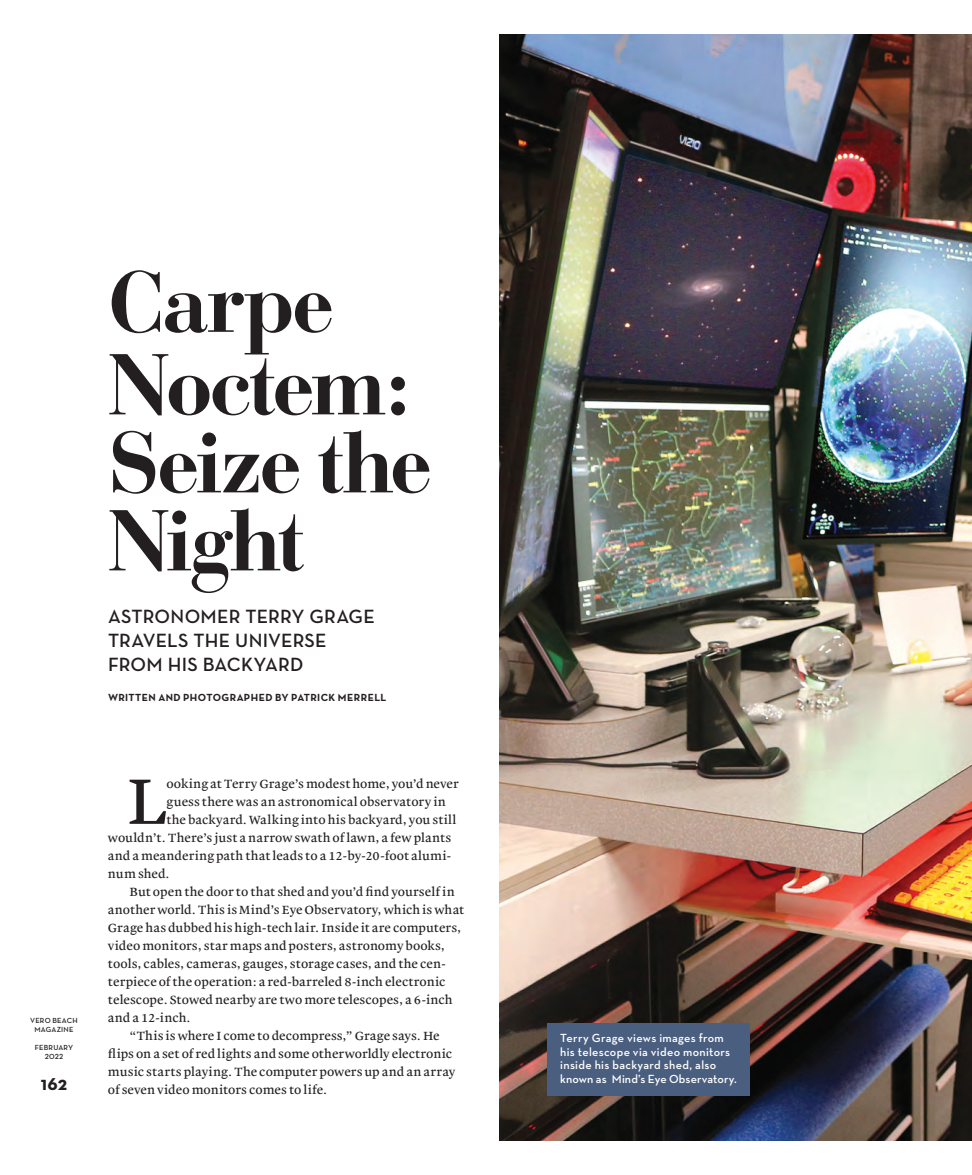
<style>
.page{position:relative;width:972px;height:1175px;background:#fff}
.page>*{position:absolute;margin:0;border:0;box-sizing:border-box;transform-origin:0 0}
._2020_Headline_57pt{font:700 85.5px "Bauer Bodoni";letter-spacing:-.045em;color:#231f20}
._2020_x_Feature_Text{font:64.95px "Malabar LT Pro";color:#231f20}
._2020_Feature_Subhea{font:600 19.5px/24px "Neutraface Text";letter-spacing:.005em;color:#231f20}
._2020_Master_Page_Nu{font:700 19.5px "Neutraface Text";color:#231f20}
._2020_Feature_Text_F{font:12px/18px "Malabar LT Pro";letter-spacing:.005em;color:#231f20}
._2020_x_Feature_Text-2{font:12px "Malabar LT Pro";letter-spacing:.005em;color:#231f20}
._2020_Caption_Black{font:600 12px/13.5px "Neutraface Text";letter-spacing:.025em;color:#fff}
._2020_Byline_FL_blac{font:700 10.5px "Neutraface Text";letter-spacing:.04em;color:#231f20}
._2020_Master_Folio_T{font:600 7.5px "Neutraface Text";letter-spacing:.025em;color:#231f20}
</style>
<div class="page">
<img style="left:500px;top:34px;width:472px;height:1106px">
<div style="left:547px;top:1023px;width:203px;height:72px;background:#4a5e7f"></div>
<p class="_2020_Master_Folio_T" style="left:30px;top:1016px;width:49px">VERO BEACH</p>
<p class="_2020_Master_Folio_T" style="left:34px;top:1025px;width:41px">MAGAZINE</p>
<p class="_2020_Master_Folio_T" style="left:35px;top:1043px;width:40px">FEBRUARY</p>
<p class="_2020_Master_Folio_T" style="left:45px;top:1052px;width:20px">2022</p>
<p class="_2020_Master_Page_Nu" style="left:41px;top:1071px;width:28px">162</p>
<p class="_2020_Headline_57pt" style="left:108px;top:251px;width:228px">Carpe</p>
<p class="_2020_Headline_57pt" style="left:108px;top:333px;width:303px">Noctem:</p>
<p class="_2020_Headline_57pt" style="left:108px;top:411px;width:326px">Seize the</p>
<p class="_2020_Headline_57pt" style="left:108px;top:489px;width:198px">Night</p>
<p class="_2020_Feature_Subhea" style="left:108px;top:604px;width:268px">ASTRONOMER TERRY GRAGE<br>TRAVELS THE UNIVERSE<br>FROM HIS BACKYARD</p>
<p class="_2020_Byline_FL_blac" style="left:108px;top:690px;width:280px">WRITTEN AND PHOTOGRAPHED BY PATRICK MERRELL</p>
<p class="_2020_x_Feature_Text" style="left:127px;top:754px;width:42px">L</p>
<p class="_2020_x_Feature_Text-2" style="left:167px;top:775px;width:294px">ooking at Terry Grage’s modest home, you’d never</p>
<p class="_2020_x_Feature_Text-2" style="left:167px;top:793px;width:281px">guess there was an astronomical observatory in</p>
<p class="_2020_x_Feature_Text-2" style="left:167px;top:811px;width:292px">the backyard. Walking into his backyard, you still</p>
<p class="_2020_x_Feature_Text-2" style="left:108px;top:829px;width:345px">wouldn’t. There’s just a narrow swath of lawn, a few plants</p>
<p class="_2020_x_Feature_Text-2" style="left:108px;top:847px;width:345px">and a meandering path that leads to a 12-by-20-foot alumi-</p>
<p class="_2020_x_Feature_Text-2" style="left:108px;top:865px;width:63px">num shed.</p>
<p class="_2020_Feature_Text_F" style="left:108px;top:882px;width:358px;text-indent:22px">But open the door to that shed and you’d find yourself in another world. This is Mind’s Eye Observatory, which is what Grage has dubbed his high-tech lair. Inside it are computers, video monitors, star maps and posters, astronomy books, tools, cables, cameras, gauges, storage cases, and the cen&shy;terpiece of the operation: a red-barreled 8-inch electronic telescope. Stowed nearby are two more telescopes, a 6-inch and a 12-inch.</p>
<p class="_2020_Feature_Text_F" style="left:108px;top:1026px;width:349px;text-indent:22px">“This is where I come to decompress,” Grage says. He flips on a set of red lights and some otherworldly electronic music starts playing. The computer powers up and an array of seven video monitors comes to life.</p>
<p class="_2020_Caption_Black" style="left:560px;top:1031px;width:178px">Terry Grage views images from his telescope via video monitors inside his backyard shed, also known as Mind’s Eye Observatory.</p>
</div>
